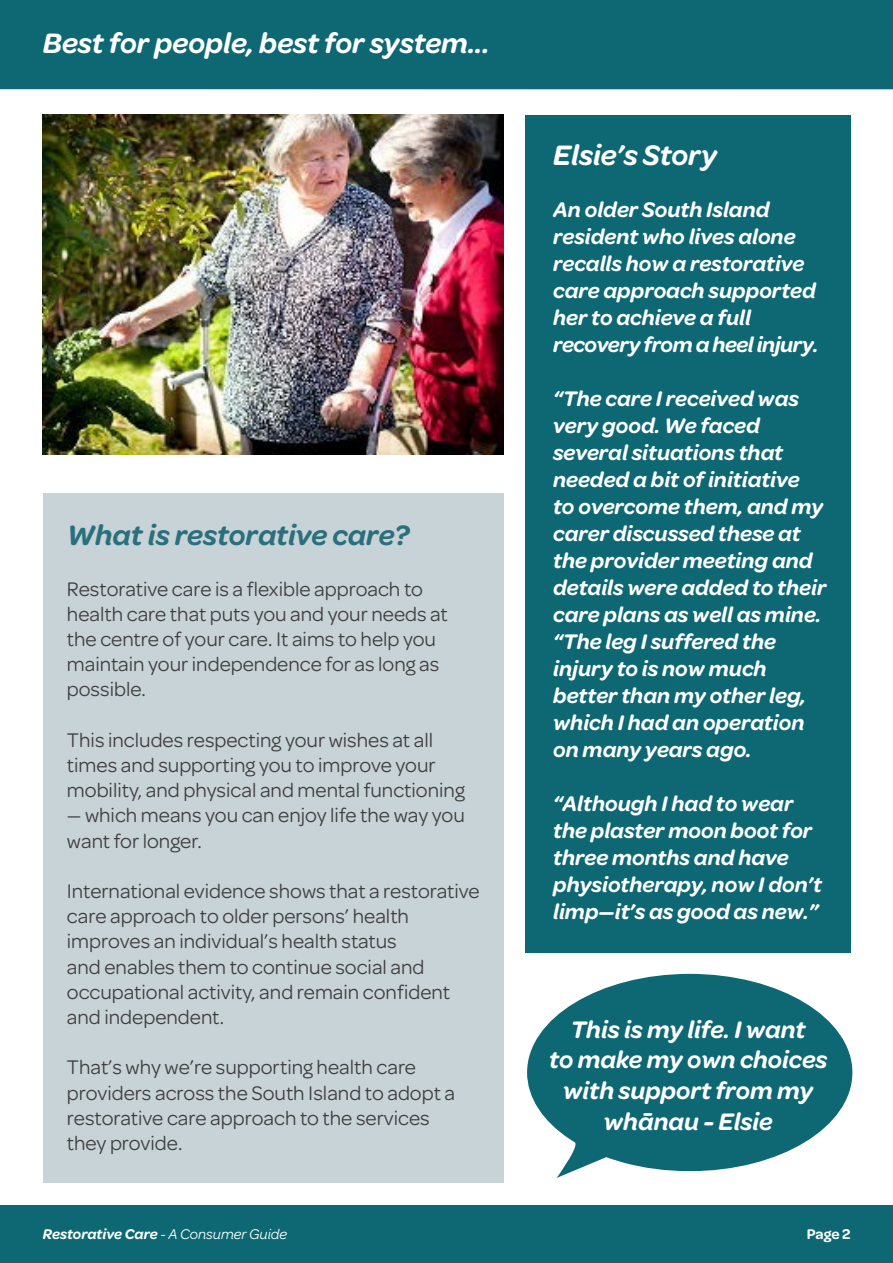
<style>
.page{position:relative;width:893px;height:1263px;background:#fff}
.page>*{position:absolute;margin:0;border:0;box-sizing:border-box;transform-origin:0 0}
.t1{font:italic 600 30px "Omnes";color:#fff}
.t2{font:italic 600 30px "Omnes";color:#2a707c}
.t3{font:italic 600 25.5px/30.6px "Omnes";color:#fff;text-align:center}
.t4{font:italic 600 22.5px/27px "Omnes";color:#fff}
.t5{font:21px/25.2px "Omnes";color:#3e3e3f}
.t6{font:italic 600 15px "Omnes";color:#fff}
.t7{font:600 15px "Omnes";color:#fff}
.s1{font-weight:400}
</style>
<div class="page">
<div style="left:0;top:0;width:893px;height:89px;background:#0d6873"></div>
<div style="left:0;top:1205px;width:893px;height:58px;background:#0d6873"></div>
<div style="left:44px;top:493px;width:460px;height:690px;background:#c8d3d7"></div>
<div style="left:526px;top:115px;width:325px;height:837px;background:#0d6873"></div>
<img style="left:43px;top:115px;width:461px;height:339px">
<svg style="left:527px;top:974px;width:325px;height:204px;fill:#0d6873"></svg>
<p class="t1" style="left:43px;top:22px;width:448px">Best for people, best for system...</p>
<p class="t2" style="left:67px;top:514px;width:344px">What is restorative care?</p>
<p class="t5" style="left:67px;top:575px;width:382px">Restorative care is a flexible approach to health care that puts you and your needs at the centre of your care. It aims to help you maintain your independence for as long as possible.</p>
<p class="t5" style="left:67px;top:726px;width:399px">This includes respecting your wishes at all times and supporting you to improve your mobility, and physical and mental functioning</p>
<p class="t5" style="left:67px;top:801px;width:399px">— which means you can enjoy life the way you want for longer.</p>
<p class="t5" style="left:67px;top:877px;width:414px">International evidence shows that a restorative care approach to older persons’ health improves an individual’s health status<br>and enables them to continue social and occupational activity, and remain confident and independent.</p>
<p class="t5" style="left:67px;top:1053px;width:390px">That’s why we’re supporting health care providers across the South Island to adopt a restorative care approach to the services</p>
<p class="t5" style="left:67px;top:1129px;width:117px">they provide.</p>
<p class="t1" style="left:553px;top:134px;width:166px">Elsie’s Story</p>
<p class="t4" style="left:553px;top:195px;width:267px">An older South Island resident who lives alone recalls how a restorative care approach supported her to achieve a full recovery from a heel injury.</p>
<p class="t4" style="left:553px;top:384px;width:275px">“The care I received was very good. We faced several situations that needed a bit of initiative to overcome them, and my carer discussed these at the provider meeting and details were added to their care plans as well as mine.</p>
<p class="t4" style="left:553px;top:627px;width:254px">“The leg I suffered the injury to is now much better than my other leg, which I had an operation on many years ago.</p>
<p class="t4" style="left:553px;top:789px;width:270px">“Although I had to wear the plaster moon boot for three months and have physiotherapy, now I don’t limp—it’s as good as new.”</p>
<p class="t3" style="left:571px;top:1013px;width:236px">This is my life. I want</p>
<p class="t3" style="left:549px;top:1043px;width:280px">to make my own choices with support from my whānau - Elsie</p>
<p class="t6" style="left:43px;top:1224px;width:245px">Restorative Care <span class="s1">- A Consumer Guide</span></p>
<p class="t7" style="left:807px;top:1223px;width:45px">Page 2</p>
</div>
